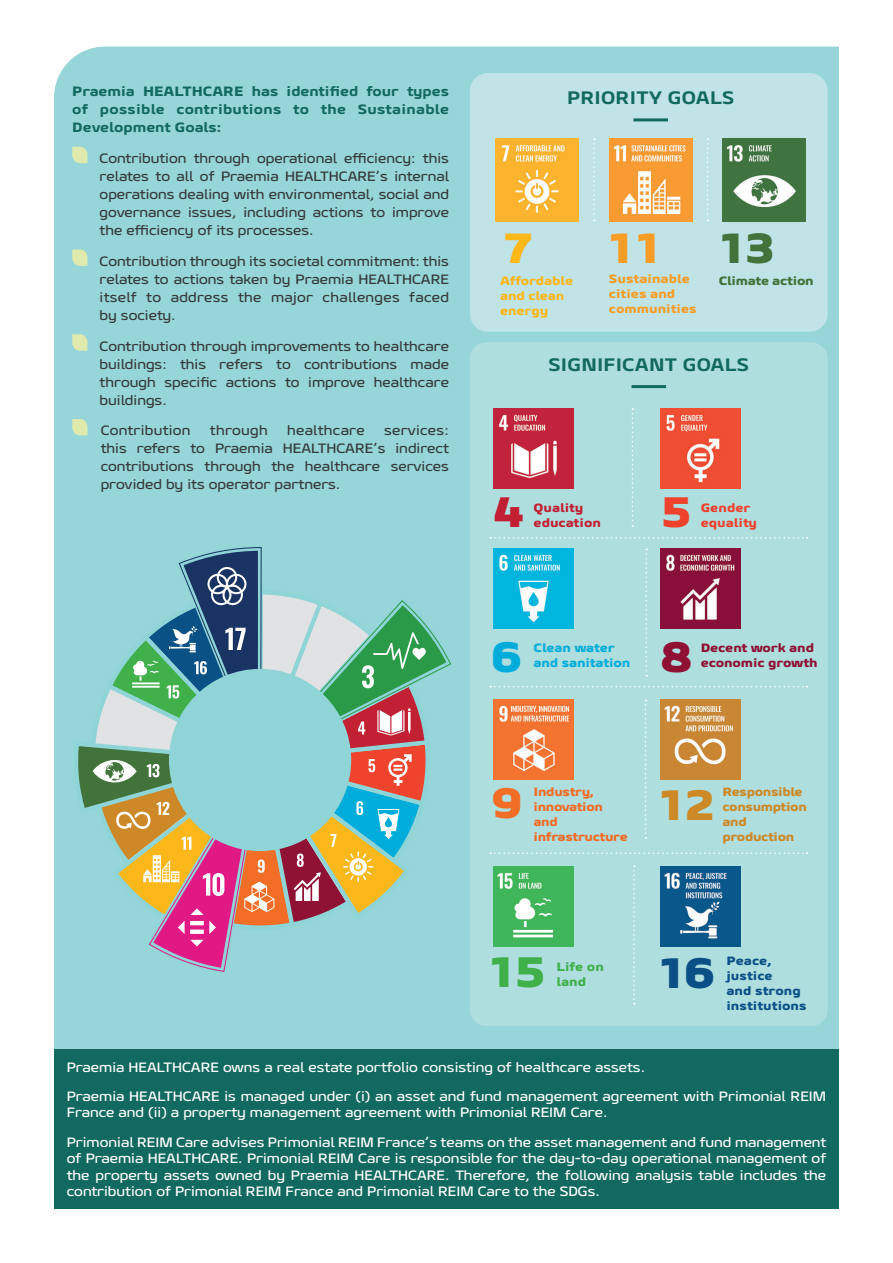
<style>
.page{position:relative;width:893px;height:1263px;background:#fff}
.page>*{position:absolute;margin:0;border:0;box-sizing:border-box;transform-origin:0 0}
.t1{font:900 42.45px "Geon Expanded";color:#3fb04a}
.t2{font:900 42.45px "Geon Expanded";color:#cd8926}
.t3{font:900 42.45px "Geon Expanded";color:#0a5086}
.t4{font:900 42.45px "Geon Expanded";color:#c21f32}
.t5{font:900 42.45px "Geon Expanded";color:#ee422c}
.t6{font:900 42.45px "Geon Expanded";color:#00adda}
.t7{font:900 42.45px "Geon Expanded";color:#8f1134}
.t8{font:900 42.45px "Geon Expanded";color:#f26d26}
.t9{font:900 42px "Geon Expanded";color:#f79d26}
.t10{font:900 42px "Geon Expanded";color:#41733a}
.t11{font:900 42px "Geon Expanded";color:#fcb719}
.t12{font:800 18px "Geon Expanded";letter-spacing:.01em;color:#12695f}
.t13{font:500 13.5px/18px "Geon Expanded";color:#35393a;text-align:justify}
.t14{font:500 13.5px/29.2px "Geon Expanded";color:#fff}
.t15{font:800 13.5px/18px "Geon Expanded";letter-spacing:.02em;color:#12695f;text-align:justify}
.t16{font:500 13.5px "Geon Expanded";letter-spacing:.02em;color:#35393a}
.t17{font:900 12px/15px "Geon Expanded";letter-spacing:-.03em;color:#f26d26}
.t18{font:900 12px/15px "Geon Expanded";letter-spacing:-.03em;color:#cd8926}
.t19{font:900 12px/15px "Geon Expanded";color:#0a5086}
.t20{font:900 12px/15px "Geon Expanded";color:#f79d26}
.t21{font:900 12px/15px "Geon Expanded";letter-spacing:-.01em;color:#8f1134}
.t22{font:900 12px/15px "Geon Expanded";letter-spacing:-.01em;color:#fcb719}
.t23{font:900 12px/15px "Geon Expanded";letter-spacing:-.01em;color:#00adda}
.t24{font:900 12px/15px "Geon Expanded";color:#c21f32}
.t25{font:900 12px/15px "Geon Expanded";color:#ee422c}
.t26{font:900 12px "Geon Expanded";letter-spacing:-.02em;color:#41733a}
.t27{font:900 12px/15px "Geon Expanded";color:#3fb04a}
</style>
<div class="page">
<div style="left:54px;top:47px;width:785px;height:1002px;background:#97d6d8"></div>
<svg style="left:72px;top:147px;width:15px;height:16px"></svg>
<svg style="left:72px;top:249px;width:15px;height:17px"></svg>
<svg style="left:72px;top:334px;width:15px;height:17px"></svg>
<svg style="left:72px;top:419px;width:15px;height:16px"></svg>
<div style="left:470px;top:73px;width:358px;height:259px;background:#bfe3e6;border-radius:18px"></div>
<hr style="left:633px;top:118px;width:35px;height:3px;background:#12695f">
<img style="left:723px;top:138px;width:83px;height:83px">
<img style="left:496px;top:138px;width:83px;height:83px">
<img style="left:609px;top:138px;width:83px;height:83px">
<svg style="left:707px;top:138px;width:1px;height:83px"></svg>
<svg style="left:593px;top:138px;width:2px;height:83px"></svg>
<svg style="left:73px;top:543px;width:382px;height:433px;background:#99b0a8"></svg>
<div style="left:169px;top:669px;width:182px;height:182px;background:#8fd4d6;border-radius:50%"></div>
<div style="left:470px;top:342px;width:358px;height:684px;background:#afdedf;border-radius:16px"></div>
<img style="left:660px;top:408px;width:81px;height:81px">
<img style="left:493px;top:548px;width:80px;height:80px">
<img style="left:660px;top:548px;width:81px;height:80px">
<img style="left:493px;top:408px;width:80px;height:81px">
<img style="left:493px;top:866px;width:80px;height:81px">
<img style="left:660px;top:699px;width:81px;height:80px">
<img style="left:660px;top:866px;width:81px;height:81px">
<img style="left:493px;top:699px;width:80px;height:80px">
<svg style="left:490px;top:852px;width:317px;height:2px"></svg>
<svg style="left:490px;top:686px;width:317px;height:1px"></svg>
<svg style="left:490px;top:537px;width:317px;height:1px"></svg>
<svg style="left:632px;top:408px;width:1px;height:119px"></svg>
<svg style="left:645px;top:549px;width:2px;height:127px"></svg>
<svg style="left:645px;top:700px;width:1px;height:139px"></svg>
<svg style="left:633px;top:865px;width:2px;height:139px"></svg>
<hr style="left:631px;top:385px;width:35px;height:3px;background:#12695f">
<div style="left:54px;top:1049px;width:785px;height:160px;background:#12695f"></div>
<p class="t15" style="left:72px;top:82px;width:378px">Praemia HEALTHCARE has identified four types of possible contributions to the Sustainable Development Goals:</p>
<p class="t13" style="left:100px;top:149px;width:351px">Contribution through operational efficiency: this relates to all of Praemia HEALTHCARE’s internal operations dealing with environmental, social and governance issues, including actions to improve the efficiency of its processes.</p>
<p class="t13" style="left:100px;top:252px;width:351px">Contribution through its societal commitment: this relates to actions taken by Praemia HEALTHCARE itself to address the major challenges faced by society.</p>
<p class="t13" style="left:100px;top:337px;width:351px">Contribution through improvements to healthcare buildings: this refers to contributions made through specific actions to improve healthcare buildings.</p>
<p class="t16" style="left:101px;top:422px;width:91px">Contribution</p>
<p class="t16" style="left:210px;top:422px;width:59px">through</p>
<p class="t16" style="left:287px;top:422px;width:79px">healthcare</p>
<p class="t13" style="left:101px;top:421px;width:350px;text-indent:283px">services: this refers to Praemia HEALTHCARE’s indirect contributions through the healthcare services provided by its operator partners.</p>
<h3 class="t12" style="left:567px;top:86px;width:169px">PRIORITY GOALS</h3>
<h2 class="t11" style="left:502px;top:220px;width:33px">7</h2>
<p class="t22" style="left:500px;top:273px;width:74px">Affordable and clean energy</p>
<h2 class="t9" style="left:605px;top:220px;width:61px">11</h2>
<p class="t20" style="left:609px;top:271px;width:89px">Sustainable cities and communities</p>
<h2 class="t10" style="left:717px;top:220px;width:61px">13</h2>
<p class="t26" style="left:719px;top:272px;width:96px">Climate action</p>
<h3 class="t12" style="left:548px;top:353px;width:202px">SIGNIFICANT GOALS</h3>
<h1 class="t4" style="left:493px;top:484px;width:33px">4</h1>
<p class="t24" style="left:533px;top:500px;width:69px">Quality education</p>
<h1 class="t5" style="left:660px;top:484px;width:33px">5</h1>
<p class="t25" style="left:701px;top:500px;width:58px">Gender equality</p>
<h1 class="t6" style="left:491px;top:628px;width:33px">6</h1>
<p class="t23" style="left:533px;top:640px;width:98px">Clean water and sanitation</p>
<h1 class="t7" style="left:660px;top:628px;width:33px">8</h1>
<p class="t21" style="left:701px;top:640px;width:118px">Decent work and economic growth</p>
<h1 class="t8" style="left:491px;top:775px;width:33px">9</h1>
<p class="t17" style="left:533px;top:784px;width:96px">Industry, innovation and infrastructure</p>
<h1 class="t2" style="left:656px;top:776px;width:61px">12</h1>
<p class="t18" style="left:722px;top:784px;width:86px">Responsible consumption and production</p>
<h1 class="t1" style="left:487px;top:944px;width:61px">15</h1>
<p class="t27" style="left:556px;top:959px;width:49px">Life on land</p>
<h1 class="t3" style="left:656px;top:944px;width:61px">16</h1>
<p class="t19" style="left:726px;top:953px;width:82px">Peace, justice<br>and strong institutions</p>
<p class="t14" style="left:67px;top:1052px;width:761px">Praemia HEALTHCARE owns a real estate portfolio consisting of healthcare assets.<br>Praemia HEALTHCARE is managed under (i) an asset and fund management agreement with Primonial REIM</p>
<p class="t14" style="left:67px;top:1098px;width:761px">France and (ii) a property management agreement with Primonial REIM Care.<br>Primonial REIM Care advises Primonial REIM France’s teams on the asset management and fund management</p>
<p class="t14" style="left:67px;top:1150px;width:761px;line-height:16.5px;text-align:justify">of Praemia HEALTHCARE. Primonial REIM Care is responsible for the day-to-day operational management of the property assets owned by Praemia HEALTHCARE. Therefore, the following analysis table includes the contribution of Primonial REIM France and Primonial REIM Care to the SDGs.</p>
</div>
